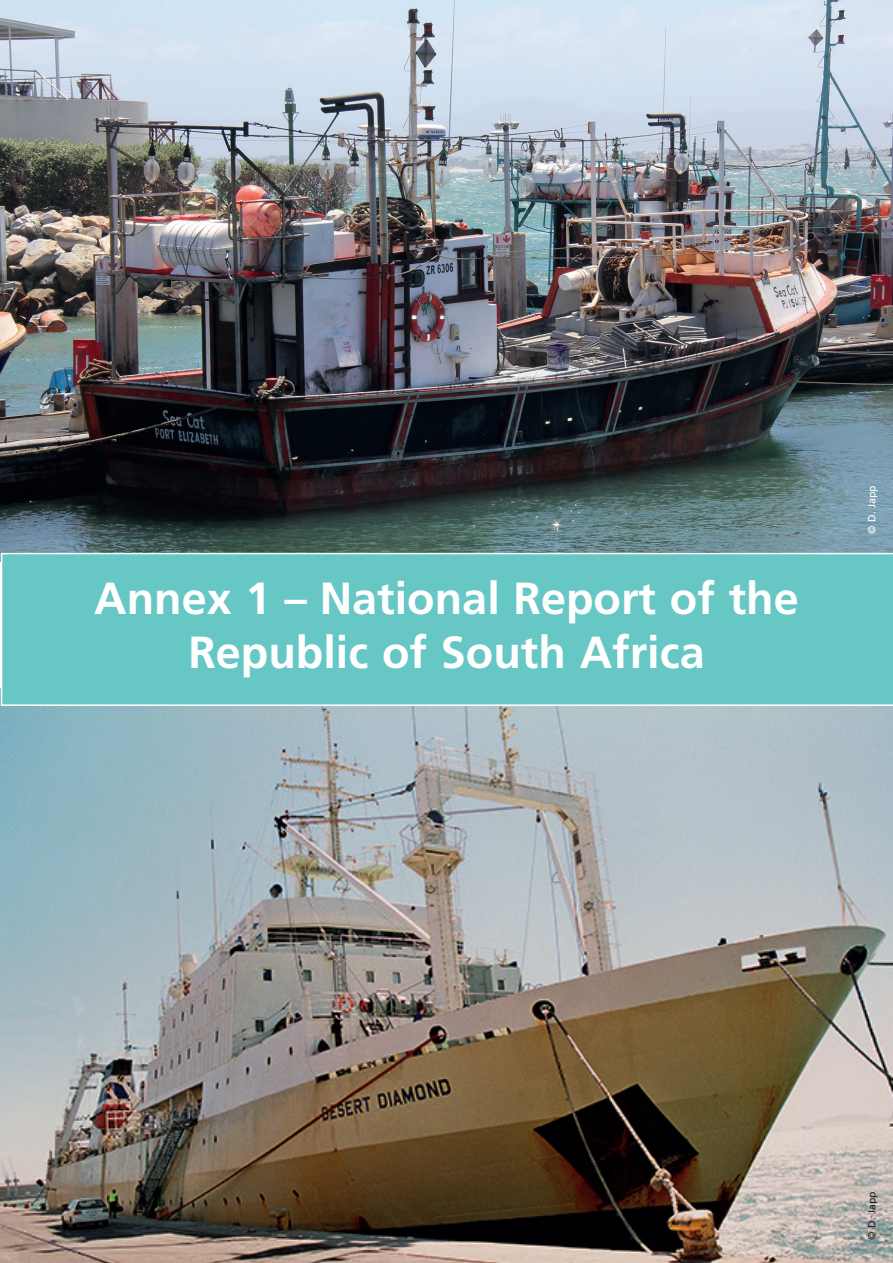
<style>
.page{position:relative;width:893px;height:1263px;background:#fff}
.page>*{position:absolute;margin:0;border:0;box-sizing:border-box;transform-origin:0 0}
.t1{font:700 45px/54px "Frutiger LT Std";color:#fff;text-align:center}
.t2{font:10.5px "Frutiger LT Std";color:#fff}
.t3{font:10.5px "Frutiger LT Std";color:#231f20}
</style>
<div class="page">
<img style="left:1px;top:706px;width:892px;height:557px">
<img style="left:0;top:0;width:893px;height:561px">
<div style="left:1px;top:553px;width:892px;height:153px;background:#66c7c5"></div>
<p class="t1" style="left:94px;top:572px;width:706px">Annex 1 – National Report of the<br>Republic of South Africa</p>
<p class="t2" style="left:865px;top:534px;width:50px;rotate:-90deg">© D. Japp</p>
<p class="t3" style="left:865px;top:1239px;width:50px;rotate:-90deg">© D. Japp</p>
</div>
